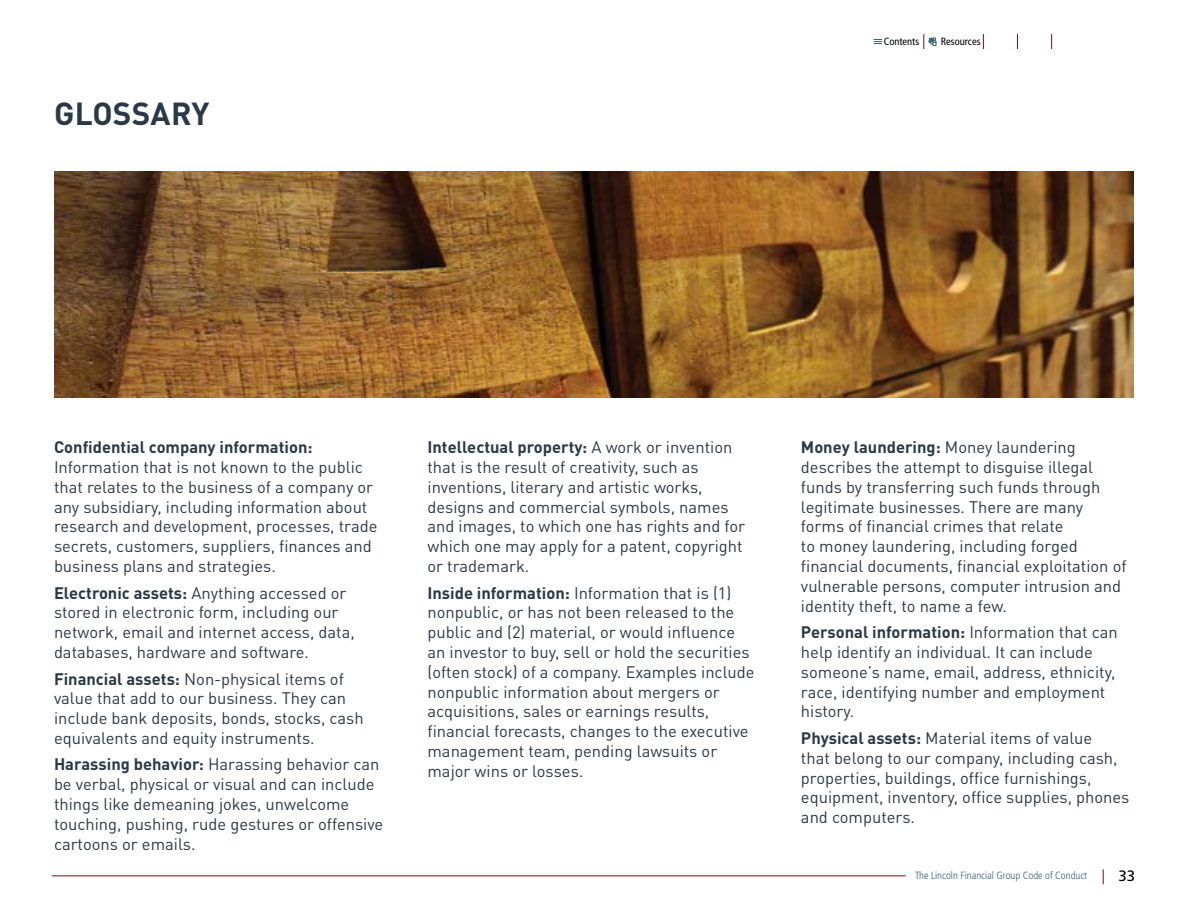
<style>
.page{position:relative;width:1188px;height:918px;background:#fff}
.page>*{position:absolute;margin:0;border:0;box-sizing:border-box;transform-origin:0 0}
.t1{font:700 31.5px "DIN Pro";letter-spacing:.01em;color:#2b3845}
.t2{font:16.5px/19.8px "DIN Pro";color:#2b3845}
.t3{font:700 16.5px "DIN Pro";color:#2b3845}
.t4{font:15px "Frutiger LT Std";color:#000}
.t5{font:300 condensed 10.5px "Frutiger LT Std";color:#366079}
.t6{font:condensed 10.5px "Frutiger LT Std";color:#000}
.s1{font-weight:700}
</style>
<div class="page">
<svg style="left:1103px;top:869px;width:1px;height:15px"></svg>
<hr style="left:52px;top:876px;width:854px;height:1px;background:#87051b">
<svg style="left:874px;top:39px;width:8px;height:5px"></svg>
<svg style="left:983px;top:34px;width:1px;height:15px"></svg>
<svg style="left:1017px;top:34px;width:1px;height:15px"></svg>
<svg style="left:1051px;top:34px;width:1px;height:15px"></svg>
<svg style="left:924px;top:34px;width:12px;height:15px"></svg>
<img style="left:54px;top:172px;width:1080px;height:225px">
<h1 class="t1" style="left:54px;top:89px;width:157px">GLOSSARY</h1>
<p class="t6" style="left:884px;top:35px;width:37px">Contents</p>
<p class="t6" style="left:941px;top:35px;width:41px">Resources</p>
<p class="t3" style="left:54px;top:434px;width:260px">Confidential company information:</p>
<p class="t2" style="left:54px;top:456px;width:325px">Information that is not known to the public that relates to the business of a company or any subsidiary, including information about research and development, processes, trade secrets, customers, suppliers, finances and business plans and strategies.</p>
<p class="t2" style="left:54px;top:582px;width:302px"><span class="s1">Electronic assets:</span> Anything accessed or stored in electronic form, including our network, email and internet access, data, databases, hardware and software.</p>
<p class="t2" style="left:54px;top:668px;width:311px"><span class="s1">Financial assets:</span> Non-physical items of value that add to our business. They can include bank deposits, bonds, stocks, cash equivalents and equity instruments.</p>
<p class="t2" style="left:54px;top:754px;width:331px"><span class="s1">Harassing behavior:</span> Harassing behavior can be verbal, physical or visual and can include things like demeaning jokes, unwelcome touching, pushing, rude gestures or offensive cartoons or emails.</p>
<p class="t2" style="left:427px;top:436px;width:319px"><span class="s1">Intellectual property:</span> A work or invention that is the result of creativity, such as inventions, literary and artistic works, designs and commercial symbols, names and images, to which one has rights and for which one may apply for a patent, copyright or trademark.</p>
<p class="t2" style="left:427px;top:582px;width:329px"><span class="s1">Inside information:</span> Information that is (1) nonpublic, or has not been released to the public and (2) material, or would influence an investor to buy, sell or hold the securities (often stock) of a company. Examples include nonpublic information about mergers or acquisitions, sales or earnings results, financial forecasts, changes to the executive management team, pending lawsuits or major wins or losses.</p>
<p class="t2" style="left:801px;top:436px;width:327px"><span class="s1">Money laundering:</span> Money laundering describes the attempt to disguise illegal funds by transferring such funds through legitimate businesses. There are many forms of financial crimes that relate<br>to money laundering, including forged financial documents, financial exploitation of vulnerable persons, computer intrusion and identity theft, to name a few.</p>
<p class="t2" style="left:801px;top:621px;width:318px"><span class="s1">Personal information:</span> Information that can help identify an individual. It can include someone’s name, email, address, ethnicity, race, identifying number and employment history.</p>
<p class="t2" style="left:801px;top:727px;width:330px"><span class="s1">Physical assets:</span> Material items of value<br>that belong to our company, including cash, properties, buildings, office furnishings, equipment, inventory, office supplies, phones and computers.</p>
<p class="t5" style="left:915px;top:869px;width:174px">The Lincoln Financial Group Code of Conduct</p>
<p class="t4" style="left:1119px;top:867px;width:18px">33</p>
</div>
